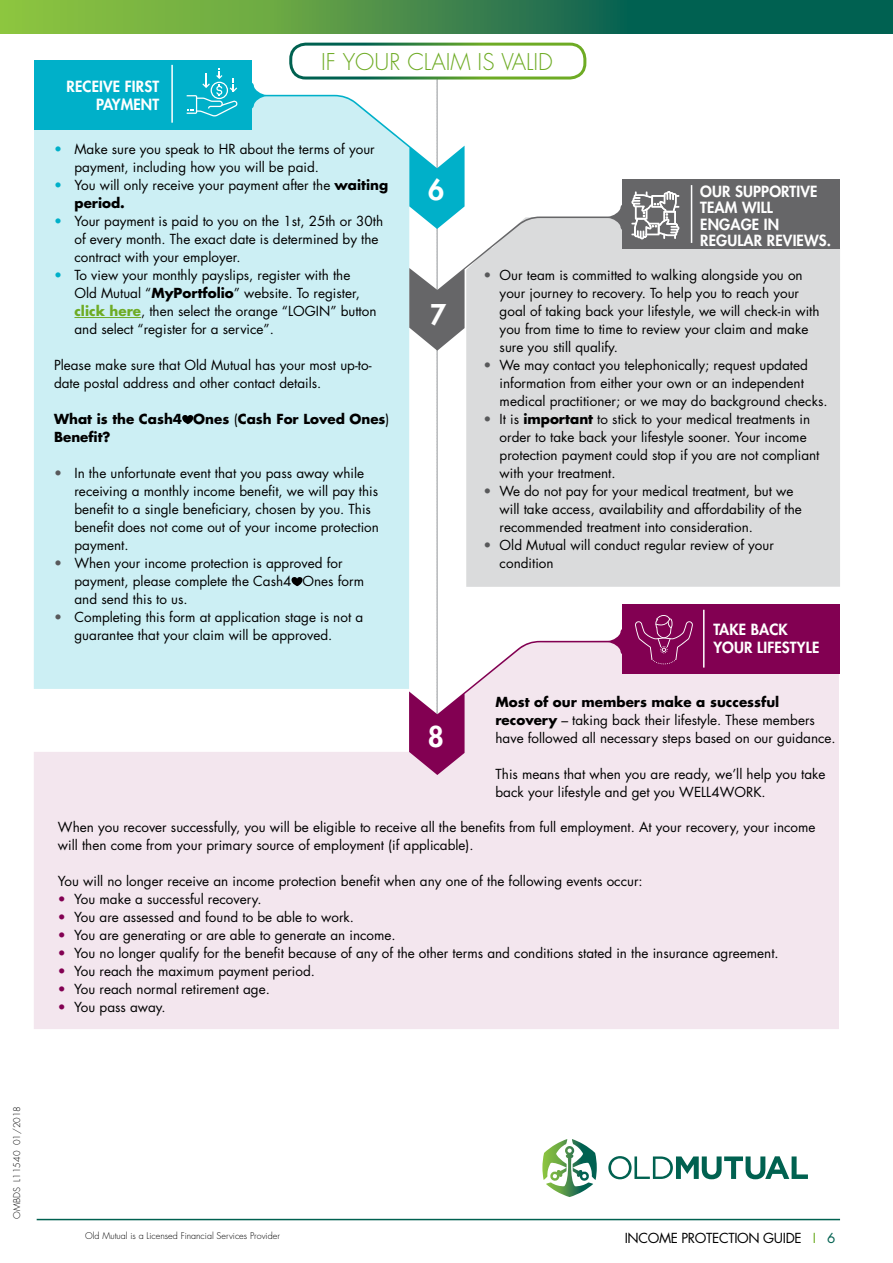
<style>
.page{position:relative;width:893px;height:1263px;background:#fff}
.page>*{position:absolute;margin:0;border:0;box-sizing:border-box;transform-origin:0 0}
.t1{font:800 27.9px "Futura Std";color:#fff}
.t2{font:300 22.5px "Futura Std";color:#6eab24}
.t3{font:800 15px/16.5px "Futura Std";letter-spacing:.01em;color:#fff}
.t4{font:13.5px/18px "Futura Std";color:#000}
.t5{font:700 13.5px/18px "Futura Std";color:#000}
.t6{font:13.5px "Futura Std";letter-spacing:-.025em;color:#000}
.t7{font:300 9px "Futura Std";color:#000}
.s1{color:#00b0c9}
.s2{font-weight:700}
.s3{font-weight:700;color:#6eab24}
.s4{font-weight:400}
.s5{color:#58595b}
.s6{color:#820052}
.s7{color:#6eab24}
.s8{color:#006150}
</style>
<div class="page">
<svg style="left:436px;top:80px;width:2px;height:548px"></svg>
<div style="left:466px;top:249px;width:374px;height:338px;background:#dadbdc"></div>
<div style="left:34px;top:129px;width:375px;height:511px;background:#cceff4"></div>
<svg style="left:35px;top:82px;width:430px;height:147px;fill:#cceff4"></svg>
<div style="left:34px;top:60px;width:218px;height:69px;background:#00b0c9"></div>
<hr style="left:171px;top:65px;width:2px;height:58px;background:#fff">
<svg style="left:187px;top:69px;width:51px;height:47px"></svg>
<svg style="left:34px;top:640px;width:805px;height:389px;fill:#f3e6ee"></svg>
<svg style="left:409px;top:628px;width:430px;height:147px;fill:#f3e6ee"></svg>
<div style="left:622px;top:604px;width:218px;height:69px;background:#820052"></div>
<svg style="left:542px;top:1139px;width:55px;height:58px"></svg>
<svg style="left:608px;top:1156px;width:200px;height:23px"></svg>
<svg style="left:0;top:0;width:893px;height:34px"></svg>
<hr style="left:37px;top:1219px;width:803px;height:1px;background:#006150">
<hr style="left:74px;top:317px;width:67px;height:1px;background:#6eab24">
<svg style="left:182px;top:415px;width:11px;height:9px"></svg>
<svg style="left:291px;top:577px;width:12px;height:9px"></svg>
<hr style="left:703px;top:610px;width:1px;height:57px;background:#fff">
<svg style="left:635px;top:615px;width:58px;height:49px"></svg>
<svg style="left:409px;top:204px;width:430px;height:147px;fill:#dadbdc"></svg>
<div style="left:622px;top:180px;width:218px;height:69px;background:#666668"></div>
<hr style="left:691px;top:185px;width:1px;height:58px;background:#fff">
<svg style="left:632px;top:191px;width:47px;height:48px"></svg>
<div style="left:289px;top:43px;width:297px;height:37px;border:3px solid #fff;border-radius:15px"></div>
<p class="t3" style="left:67px;top:77px;width:94px;line-height:18px;text-align:right">RECEIVE FIRST<br>PAYMENT</p>
<h2 class="t2" style="left:321px;top:48px;width:233px">IF YOUR CLAIM IS VALID</h2>
<p class="t4" style="left:74px;top:140px;width:302px;text-indent:-20px"><span class="s1">•</span> Make sure you speak to HR about the terms of your payment, including how you will be paid.</p>
<p class="t4" style="left:74px;top:176px;width:315px;text-indent:-20px"><span class="s1">•</span> You will only receive your payment after the <span class="s2">waiting period.</span></p>
<p class="t4" style="left:74px;top:212px;width:310px;text-indent:-20px"><span class="s1">•</span> Your payment is paid to you on the 1st, 25th or 30th of every month. The exact date is determined by the contract with your employer.</p>
<p class="t4" style="left:74px;top:266px;width:304px;text-indent:-20px"><span class="s1">•</span> To view your monthly payslips, register with the<br>Old Mutual “<span class="s2">MyPortfolio</span>” website. To register, <span class="s3">click here</span>, then select the orange “LOGIN” button and select “register for a service”.</p>
<p class="t4" style="left:54px;top:356px;width:319px">Please make sure that Old Mutual has your most up-to&shy;date postal address and other contact details.</p>
<p class="t5" style="left:54px;top:410px;width:337px">What is the Cash4 Ones <span class="s4">(</span>Cash For Loved Ones<span class="s4">)<br></span>Benefit?</p>
<p class="t4" style="left:74px;top:464px;width:306px;text-indent:-20px"><span class="s5">•</span> In the unfortunate event that you pass away while receiving a monthly income benefit, we will pay this benefit to a single beneficiary, chosen by you. This benefit does not come out of your income protection payment.</p>
<p class="t4" style="left:74px;top:554px;width:291px;text-indent:-20px"><span class="s5">•</span> When your income protection is approved for payment, please complete the Cash4 Ones form and send this to us.</p>
<p class="t4" style="left:74px;top:608px;width:290px;text-indent:-20px"><span class="s5">•</span> Completing this form at application stage is not a guarantee that your claim will be approved.</p>
<h1 class="t1" style="left:428px;top:172px;width:18px">6</h1>
<h1 class="t1" style="left:430px;top:297px;width:18px">7</h1>
<h1 class="t1" style="left:428px;top:719px;width:18px">8</h1>
<p class="t3" style="left:700px;top:183px;width:133px">OUR SUPPORTIVE<br>TEAM WILL<br>ENGAGE IN<br>REGULAR REVIEWS.</p>
<p class="t4" style="left:500px;top:267px;width:321px;text-indent:-16px"><span class="s5">•</span> Our team is committed to walking alongside you on your journey to recovery. To help you to reach your goal of taking back your lifestyle, we will check-in with you from time to time to review your claim and make sure you still qualify.</p>
<p class="t4" style="left:500px;top:357px;width:329px;text-indent:-16px"><span class="s5">•</span> We may contact you telephonically; request updated information from either your own or an independent medical practitioner; or we may do background checks.</p>
<p class="t4" style="left:500px;top:411px;width:321px;text-indent:-16px"><span class="s5">•</span> It is <span class="s2">important</span> to stick to your medical treatments in order to take back your lifestyle sooner. Your income protection payment could stop if you are not compliant with your treatment.</p>
<p class="t4" style="left:500px;top:483px;width:304px;text-indent:-16px"><span class="s5">•</span> We do not pay for your medical treatment, but we will take access, availability and affordability of the recommended treatment into consideration.</p>
<p class="t4" style="left:500px;top:537px;width:276px;text-indent:-16px"><span class="s5">•</span> Old Mutual will conduct regular review of your condition</p>
<p class="t3" style="left:713px;top:620px;width:108px;line-height:18px">TAKE BACK<br>YOUR LIFESTYLE</p>
<p class="t4" style="left:495px;top:693px;width:342px"><span class="s2">Most of our members make a successful recovery</span> – taking back their lifestyle. These members have followed all necessary steps based on our guidance.</p>
<p class="t4" style="left:495px;top:765px;width:331px">This means that when you are ready, we’ll help you take back your lifestyle and get you WELL4WORK.</p>
<p class="t4" style="left:58px;top:818px;width:759px">When you recover successfully, you will be eligible to receive all the benefits from full employment. At your recovery, your income will then come from your primary source of employment (if applicable).</p>
<p class="t4" style="left:58px;top:872px;width:586px">You will no longer receive an income protection benefit when any one of the following events occur:</p>
<p class="t4" style="left:58px;top:890px;width:205px"><span class="s6">•</span> You make a successful recovery.</p>
<p class="t4" style="left:58px;top:908px;width:298px"><span class="s6">•</span> You are assessed and found to be able to work.</p>
<p class="t4" style="left:58px;top:926px;width:339px"><span class="s6">•</span> You are generating or are able to generate an income.</p>
<p class="t4" style="left:58px;top:944px;width:722px"><span class="s6">•</span> You no longer qualify for the benefit because of any of the other terms and conditions stated in the insurance agreement.</p>
<p class="t4" style="left:58px;top:962px;width:258px"><span class="s6">•</span> You reach the maximum payment period.</p>
<p class="t4" style="left:58px;top:980px;width:213px"><span class="s6">•</span> You reach normal retirement age.</p>
<p class="t4" style="left:58px;top:998px;width:109px"><span class="s6">•</span> You pass away.</p>
<p class="t7" style="left:11px;top:1219px;width:114px;rotate:-90deg">OMBDS L11540 01/2018</p>
<p class="t7" style="left:85px;top:1230px;width:196px">Old Mutual is a Licensed Financial Services Provider</p>
<p class="t6" style="left:625px;top:1229px;width:212px">INCOME PROTECTION GUIDE <span class="s7">I</span> <span class="s8">6</span></p>
</div>
